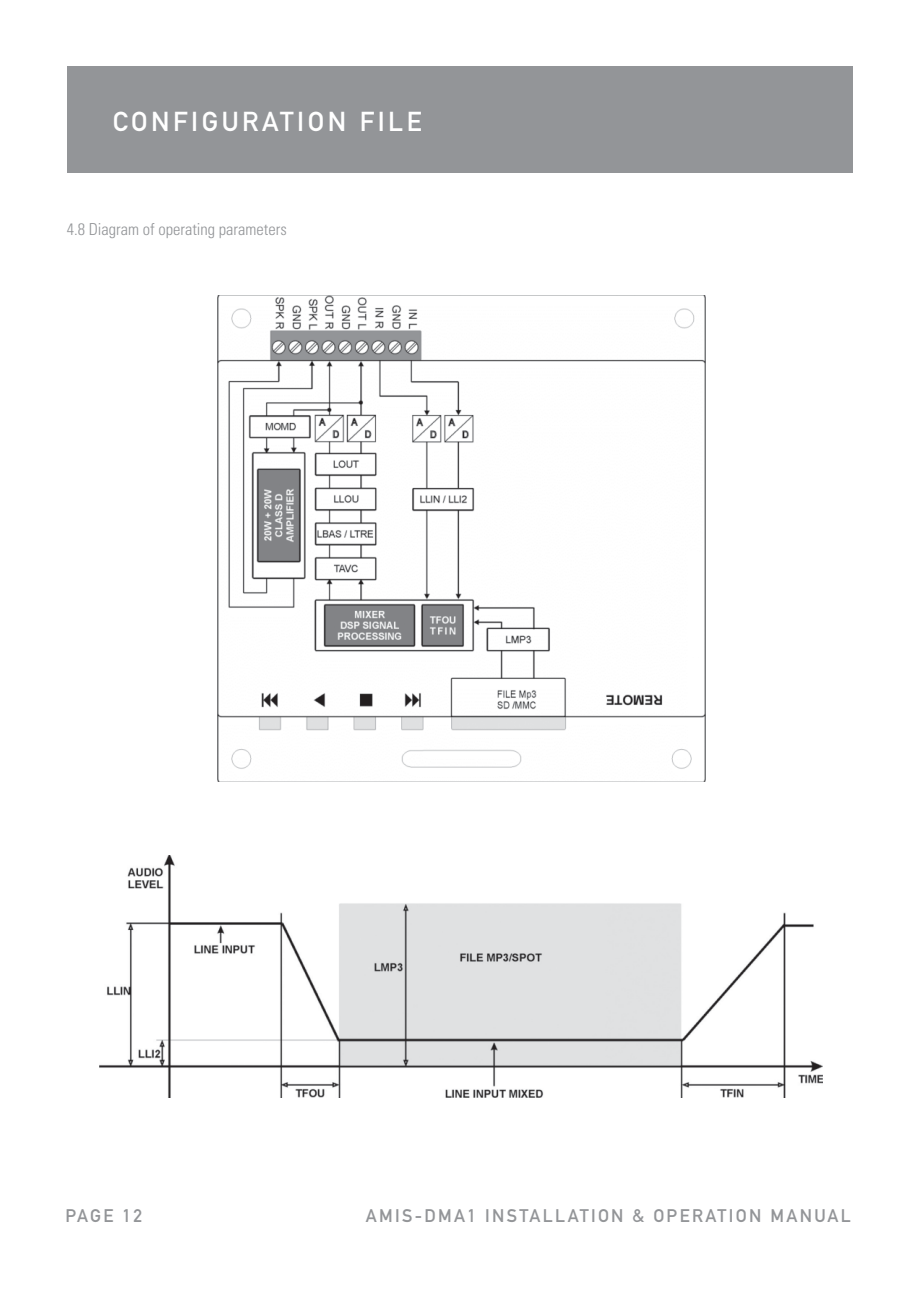
<style>
.page{position:relative;width:919px;height:1289px;background:#fff}
.page>*{position:absolute;margin:0;border:0;box-sizing:border-box;transform-origin:0 0}
.t1{font:27px "DIN Mittelschrift";letter-spacing:.13em;color:#fff}
.t2{font:18px "DIN Mittelschrift";letter-spacing:.13em;color:#939598}
.t3{font:300 condensed 16.5px "Univers";color:#939598}
</style>
<div class="page">
<div style="left:67px;top:67px;width:785px;height:106px;background:#939598"></div>
<img style="left:217px;top:296px;width:488px;height:486px">
<img style="left:100px;top:855px;width:722px;height:242px">
<h1 class="t1" style="left:113px;top:112px;width:310px">CONFIGURATION FILE</h1>
<p class="t3" style="left:67px;top:223px;width:221px">4.8 Diagram of operating parameters</p>
<p class="t2" style="left:65px;top:1209px;width:78px">PAGE 12</p>
<p class="t2" style="left:366px;top:1209px;width:486px">AMIS-DMA1 INSTALLATION &amp; OPERATION MANUAL</p>
</div>
